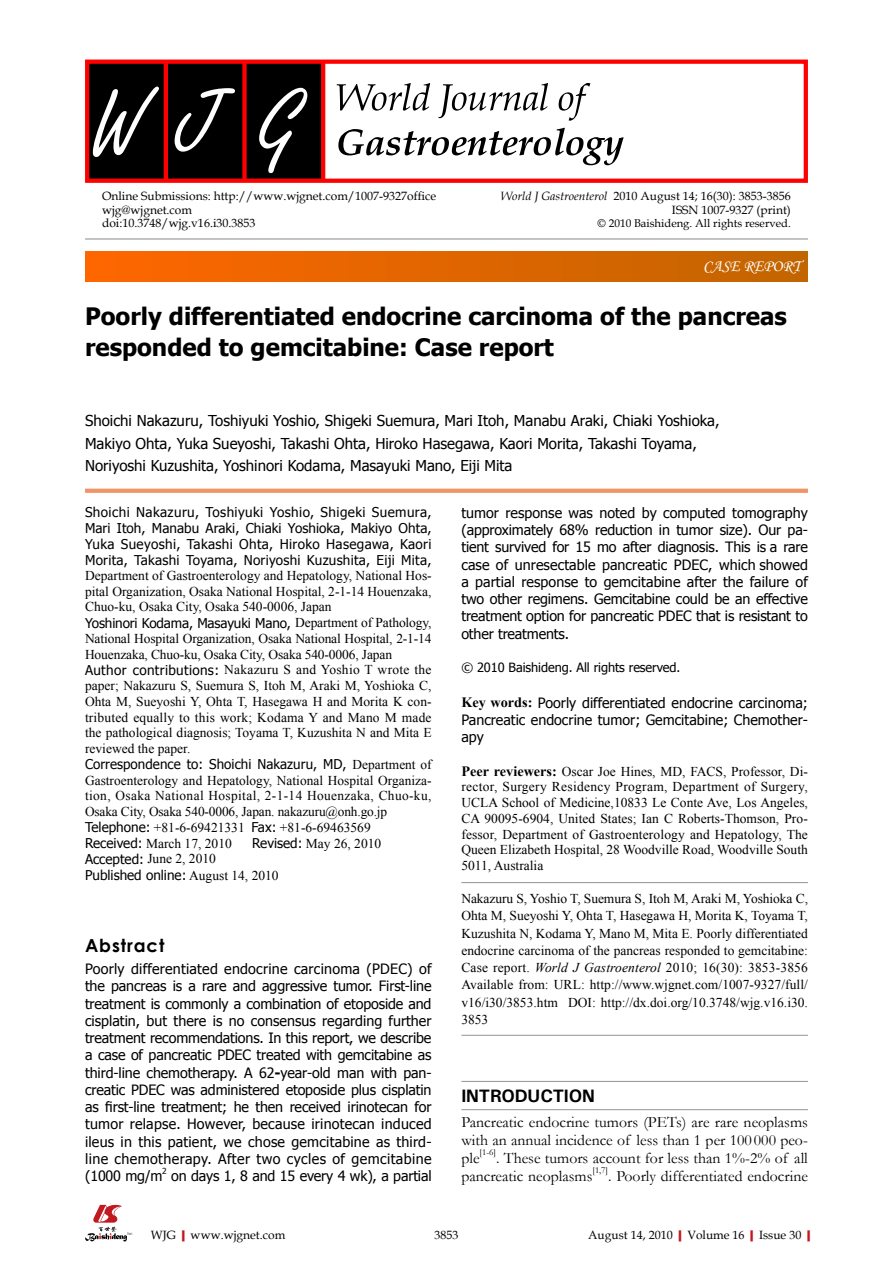
<style>
.page{position:relative;width:893px;height:1263px;background:#fff}
.page>*{position:absolute;margin:0;border:0;box-sizing:border-box;transform-origin:0 0}
.t1{font:700 24px/31.5px "Tahoma";color:#000}
.t2{font:700 18px "Univers";letter-spacing:-.01em;color:#000}
.t3{font:700 18px "Century Gothic";letter-spacing:.05em;color:#000}
.t4{font:16.5px "Monotype Corsiva";color:#fff}
.t5{font:15.75px/18px "Garamond";color:#000;text-align:justify}
.t6{font:15px/22.5px "Tahoma";color:#000}
.t7{font:14.25px/17.2px "Tahoma";color:#000;text-align:justify}
.t8{font:13.5px/15.8px "Times New Roman";color:#000;text-align:justify}
.t9{font:13.5px/15.8px "Tahoma";letter-spacing:.005em;color:#000;text-align:justify}
.t10{font:12.75px "Tahoma";letter-spacing:-.005em;color:#000}
.t11{font:12px/13.5px "Book Antiqua";color:#000;text-align:right}
.t12{font:11.25px "Book Antiqua";color:#000}
.t13{font:9.15px "Garamond";color:#000}
.t14{font:8.25px "Tahoma";color:#000}
.s1{font-style:italic}
.s2{font-family:"Times New Roman"}
.s3{font-family:"Tahoma"}
.s4{font-family:"Times New Roman";font-weight:700}
.s5{font-weight:700;font-size:14.25px}
.s6{font-weight:700}
.s7{font-weight:700;color:#c01920}
</style>
<div class="page">
<div style="left:85px;top:252px;width:723px;height:29px;background:linear-gradient(to right,#f60,#c16500)"></div>
<hr style="left:85px;top:239px;width:723px;height:1px;background:#898989">
<div style="left:87px;top:61px;width:236px;height:121px;background:#000"></div>
<hr style="left:164px;top:61px;width:4px;height:121px;background:#f00">
<div style="left:242px;top:61px;width:5px;height:121px;background:#f00"></div>
<hr style="left:321px;top:61px;width:4px;height:121px;background:#f00">
<div style="left:85px;top:60px;width:723px;height:123px;border:4px solid #f00"></div>
<svg style="left:259px;top:88px;width:48px;height:85px"></svg>
<svg style="left:175px;top:88px;width:60px;height:64px"></svg>
<svg style="left:93px;top:87px;width:66px;height:70px"></svg>
<svg style="left:337px;top:83px;width:253px;height:38px"></svg>
<svg style="left:338px;top:128px;width:286px;height:37px"></svg>
<svg style="left:85px;top:489px;width:723px;height:4px;fill:#f19465"></svg>
<svg style="left:85px;top:1205px;width:48px;height:36px"></svg>
<hr style="left:461px;top:1081px;width:347px;height:1px;background:#949495">
<hr style="left:461px;top:1109px;width:347px;height:1px;background:#949495">
<hr style="left:461px;top:882px;width:347px;height:1px;background:#949495">
<hr style="left:461px;top:1035px;width:347px;height:1px;background:#949495">
<p class="t11" style="left:102px;top:189px;width:336px;text-align:left">Online Submissions: http://www.wjgnet.com/1007-9327office wjg@wjgnet.com<br>doi:10.3748/wjg.v16.i30.3853</p>
<p class="t11" style="left:501px;top:189px;width:292px"><span class="s1">World J Gastroenterol</span> 2010 August 14; 16(30): 3853-3856<br>ISSN 1007-9327 (print)</p>
<p class="t12" style="left:598px;top:215px;width:195px">© 2010 Baishideng. All rights reserved.</p>
<p class="t4" style="left:703px;top:256px;width:99px">CASE REPORT</p>
<h1 class="t1" style="left:85px;top:298px;width:703px">Poorly differentiated endocrine carcinoma of the pancreas responded to gemcitabine: Case report</h1>
<p class="t6" style="left:85px;top:409px;width:636px">Shoichi Nakazuru, Toshiyuki Yoshio, Shigeki Suemura, Mari Itoh, Manabu Araki, Chiaki Yoshioka,<br>Makiyo Ohta, Yuka Sueyoshi, Takashi Ohta, Hiroko Hasegawa, Kaori Morita, Takashi Toyama,<br>Noriyoshi Kuzushita, Yoshinori Kodama, Masayuki Mano, Eiji Mita</p>
<p class="t9" style="left:85px;top:504px;width:348px">Shoichi Nakazuru, Toshiyuki Yoshio, Shigeki Suemura, Mari Itoh, Manabu Araki, Chiaki Yoshioka, Makiyo Ohta, Yuka Sueyoshi, Takashi Ohta, Hiroko Hasegawa, Kaori Morita, Takashi Toyama, Noriyoshi Kuzushita, Eiji Mita,</p>
<p class="t8" style="left:85px;top:567px;width:348px">Department of Gastroenterology and Hepatology, National Hos&shy;pital Organization, Osaka National Hospital, 2-1-14 Houenzaka, Chuo-ku, Osaka City, Osaka 540-0006, Japan</p>
<p class="t9" style="left:85px;top:614px;width:348px">Yoshinori Kodama, Masayuki Mano, <span class="s2">Department of Pathology,</span></p>
<p class="t8" style="left:85px;top:630px;width:348px;text-align:left">National Hospital Organization, Osaka National Hospital, 2-1-14<br>Houenzaka, Chuo-ku, Osaka City, Osaka 540-0006, Japan <span class="s3">Author contributions:</span> Nakazuru S and Yoshio T wrote the paper; Nakazuru S, Suemura S, Itoh M, Araki M, Yoshioka C, Ohta M, Sueyoshi Y, Ohta T, Hasegawa H and Morita K con&shy;tributed equally to this work; Kodama Y and Mano M made the pathological diagnosis; Toyama T, Kuzushita N and Mita E reviewed the paper.</p>
<p class="t9" style="left:85px;top:756px;width:348px">Correspondence to: Shoichi Nakazuru, MD, <span class="s2">Department of</span></p>
<p class="t8" style="left:85px;top:772px;width:348px;text-align:left">Gastroenterology and Hepatology, National Hospital Organiza&shy;tion, Osaka National Hospital, 2-1-14 Houenzaka, Chuo-ku, Osaka City, Osaka 540-0006, Japan. nakazuru@onh.go.jp <span class="s3">Telephone:</span> +81-6-69421331 <span class="s3">Fax:</span> +81-6-69463569<br><span class="s3">Received:</span> March 17, 2010</p>
<p class="t7" style="left:461px;top:503px;width:348px">tumor response was noted by computed tomography (approximately 68% reduction in tumor size). Our pa&shy;tient survived for 15 mo after diagnosis. This is a rare case of unresectable pancreatic PDEC, which showed a partial response to gemcitabine after the failure of two other regimens. Gemcitabine could be an effective treatment option for pancreatic PDEC that is resistant to other treatments.</p>
<p class="t10" style="left:461px;top:659px;width:221px">© 2010 Baishideng. All rights reserved.</p>
<p class="t7" style="left:461px;top:693px;width:348px"><span class="s4">Key words:</span> Poorly differentiated endocrine carcinoma; Pancreatic endocrine tumor; Gemcitabine; Chemother&shy;apy</p>
<p class="t8" style="left:461px;top:763px;width:348px"><span class="s5">Peer reviewers:</span> Oscar Joe Hines, MD, FACS, Professor, Di&shy;rector, Surgery Residency Program, Department of Surgery, UCLA School of Medicine,10833 Le Conte Ave, Los Angeles, CA 90095-6904, United States; Ian C Roberts-Thomson, Pro&shy;fessor, Department of Gastroenterology and Hepatology, The Queen Elizabeth Hospital, 28 Woodville Road, Woodville South 5011, Australia</p>
<p class="t8" style="left:461px;top:890px;width:348px;line-height:17.2px">Nakazuru S, Yoshio T, Suemura S, Itoh M, Araki M, Yoshioka C, Ohta M, Sueyoshi Y, Ohta T, Hasegawa H, Morita K, Toyama T, Kuzushita N, Kodama Y, Mano M, Mita E. Poorly differentiated endocrine carcinoma of the pancreas responded to gemcitabine:<br>Case report. <span class="s1">World J Gastroenterol</span> 2010; 16(30): 3853-3856<br>Available from: URL: http://www.wjgnet.com/1007-9327/full/ v16/i30/3853.htm DOI: http://dx.doi.org/10.3748/wjg.v16.i30.<br>3853</p>
<p class="t8" style="left:252px;top:835px;width:131px"><span class="s3">Revised:</span> May 26, 2010</p>
<p class="t8" style="left:85px;top:851px;width:132px"><span class="s3">Accepted:</span> June 2, 2010</p>
<p class="t9" style="left:85px;top:867px;width:195px">Published online: <span class="s2">August 14, 2010</span></p>
<h2 class="t3" style="left:85px;top:931px;width:81px">Abstract</h2>
<p class="t7" style="left:85px;top:960px;width:348px">Poorly differentiated endocrine carcinoma (PDEC) of the pancreas is a rare and aggressive tumor. First-line treatment is commonly a combination of etoposide and cisplatin, but there is no consensus regarding further treatment recommendations. In this report, we describe a case of pancreatic PDEC treated with gemcitabine as third-line chemotherapy. A 62<span class="s6">-</span>year-old man with pan&shy;creatic PDEC was administered etoposide plus cisplatin as first-line treatment; he then received irinotecan for tumor relapse. However, because irinotecan induced ileus in this patient, we chose gemcitabine as third&shy;line chemotherapy. After two cycles of gemcitabine (1000 mg/m</p>
<h2 class="t2" style="left:461px;top:1084px;width:135px">INTRODUCTION</h2>
<p class="t5" style="left:461px;top:1112px;width:348px">Pancreatic endocrine tumors (PETs) are rare neoplasms with an annual incidence of less than 1 per 100 000 peo&shy;ple</p>
<p class="t13" style="left:480px;top:1146px;width:18px">[1-6]</p>
<p class="t5" style="left:461px;top:1148px;width:348px;text-indent:35px">. These tumors account for less than 1%-2% of all pancreatic neoplasms</p>
<p class="t13" style="left:592px;top:1164px;width:17px">[1,7]</p>
<p class="t5" style="left:608px;top:1166px;width:201px">. Poorly differentiated endocrine</p>
<p class="t14" style="left:162px;top:1165px;width:6px">2</p>
<p class="t7" style="left:171px;top:1167px;width:262px">on days 1, 8 and 15 every 4 wk), a partial</p>
<p class="t11" style="left:151px;top:1227px;width:136px">WJG<span class="s7">|</span>www.wjgnet.com</p>
<p class="t11" style="left:588px;top:1227px;width:229px">August 14, 2010<span class="s7">|</span>Volume 16<span class="s7">|</span>Issue 30<span class="s7">|</span></p>
<p class="t11" style="left:434px;top:1227px;width:25px">3853</p>
</div>
